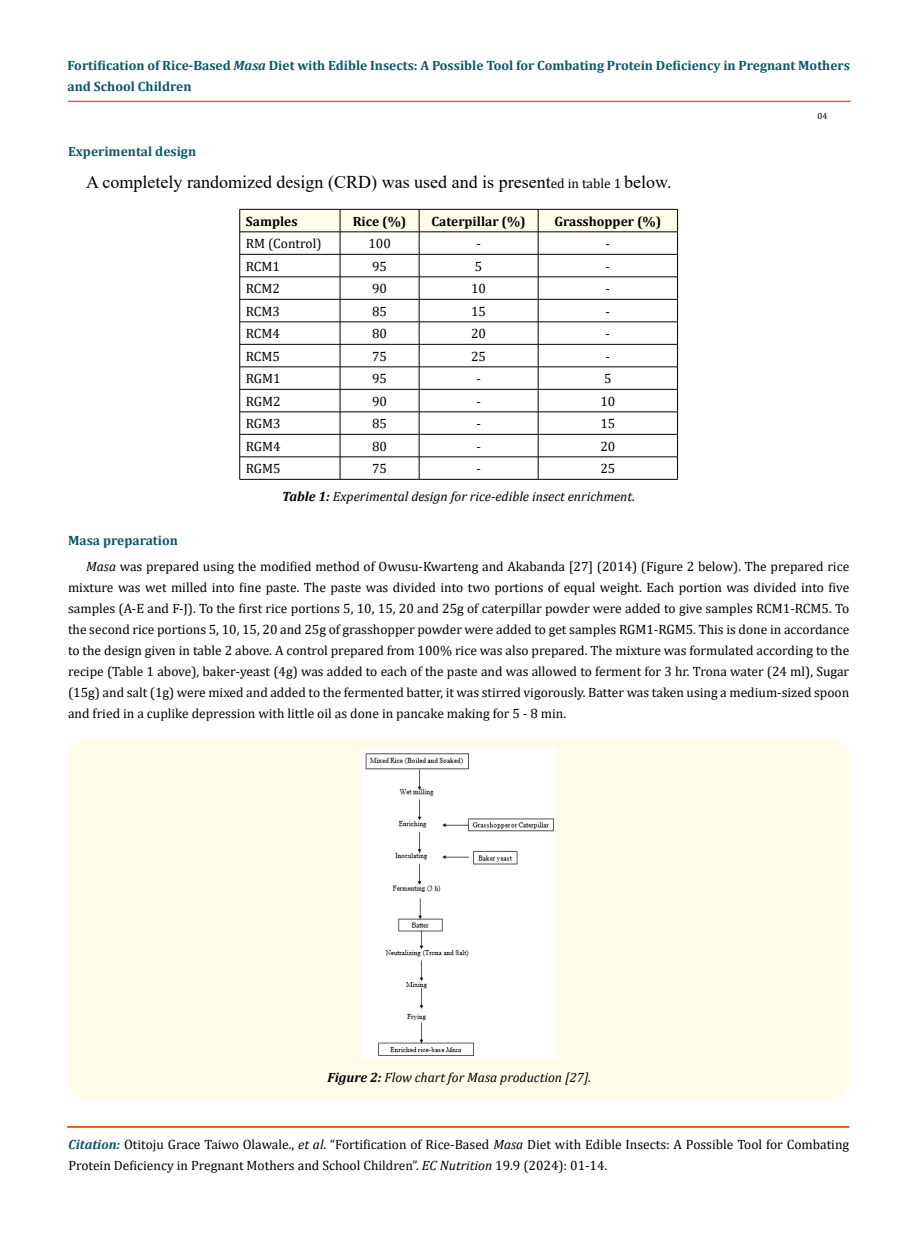
<style>
.page{position:relative;width:917px;height:1242px;background:#fff}
.page>*{position:absolute;margin:0;border:0;box-sizing:border-box;transform-origin:0 0}
.t1{font:18px "Times New Roman";color:#000}
.t2{font:13.5px/21px "Cambria";color:#000}
.t3{font:700 13.5px/21px "Cambria";color:#0e546a}
.t4{font:italic 13.5px/27.2px "Cambria";color:#000}
.t5{font:700 13.5px "Cambria";color:#000}
.t6{font:9px "Cambria";color:#000}
.s1{font-style:italic}
.s2{font-family:"Cambria";font-size:13.5px}
.s3{font-style:normal}
.s4{font-weight:700}
.s5{font-weight:700;color:#0e546a}
.s6{font-weight:700;font-style:italic;color:#0e546a}
</style>
<div class="page">
<div style="left:68px;top:101px;width:782px;height:1px;border:1px solid #e05d1a"></div>
<div style="left:67px;top:1127px;width:782px;height:1px;border:1px solid #e05d1a"></div>
<svg style="left:239px;top:209px;width:439px;height:270px"></svg>
<hr style="left:239px;top:479px;width:101px;height:1px;background:#000">
<hr style="left:340px;top:479px;width:79px;height:1px;background:#000">
<hr style="left:419px;top:479px;width:119px;height:1px;background:#000">
<hr style="left:538px;top:479px;width:139px;height:1px;background:#000">
<div style="left:68px;top:739px;width:781px;height:361px;background:#fffde9;border-radius:18px"></div>
<img style="left:362px;top:748px;width:194px;height:311px">
<p class="t3" style="left:68px;top:54px;width:783px">Fortification of Rice-Based <span class="s1">Masa</span> Diet with Edible Insects: A Possible Tool for Combating Protein Deficiency in Pregnant Mothers and School Children</p>
<p class="t6" style="left:817px;top:110px;width:11px">04</p>
<p class="t3" style="left:68px;top:141px;width:130px">Experimental design</p>
<h1 class="t1" style="left:86px;top:169px;width:587px">A completely randomized design (CRD) was used and is present<span class="s2">ed in table 1</span> below.</h1>
<p class="t5" style="left:246px;top:212px;width:53px">Samples</p>
<p class="t5" style="left:353px;top:212px;width:55px">Rice (%)</p>
<p class="t5" style="left:431px;top:212px;width:96px">Caterpillar (%)</p>
<p class="t5" style="left:554px;top:212px;width:108px">Grasshopper (%)</p>
<p class="t2" style="left:246px;top:233px;width:77px">RM (Control)</p>
<p class="t2" style="left:368px;top:233px;width:24px">100</p>
<p class="t2" style="left:476px;top:233px;width:6px">-</p>
<p class="t2" style="left:605px;top:233px;width:6px">-</p>
<p class="t2" style="left:246px;top:256px;width:36px">RCM1</p>
<p class="t2" style="left:372px;top:256px;width:16px">95</p>
<p class="t2" style="left:475px;top:256px;width:9px">5</p>
<p class="t2" style="left:605px;top:256px;width:6px">-</p>
<p class="t2" style="left:246px;top:278px;width:36px">RCM2</p>
<p class="t2" style="left:372px;top:278px;width:16px">90</p>
<p class="t2" style="left:471px;top:278px;width:16px">10</p>
<p class="t2" style="left:605px;top:278px;width:6px">-</p>
<p class="t2" style="left:246px;top:301px;width:36px">RCM3</p>
<p class="t2" style="left:372px;top:301px;width:16px">85</p>
<p class="t2" style="left:471px;top:301px;width:16px">15</p>
<p class="t2" style="left:605px;top:301px;width:6px">-</p>
<p class="t2" style="left:246px;top:323px;width:36px">RCM4</p>
<p class="t2" style="left:372px;top:323px;width:16px">80</p>
<p class="t2" style="left:471px;top:323px;width:16px">20</p>
<p class="t2" style="left:605px;top:323px;width:6px">-</p>
<p class="t2" style="left:246px;top:346px;width:36px">RCM5</p>
<p class="t2" style="left:372px;top:346px;width:16px">75</p>
<p class="t2" style="left:471px;top:346px;width:16px">25</p>
<p class="t2" style="left:605px;top:346px;width:6px">-</p>
<p class="t2" style="left:246px;top:368px;width:36px">RGM1</p>
<p class="t2" style="left:372px;top:368px;width:16px">95</p>
<p class="t2" style="left:476px;top:368px;width:6px">-</p>
<p class="t2" style="left:604px;top:368px;width:9px">5</p>
<p class="t2" style="left:246px;top:391px;width:36px">RGM2</p>
<p class="t2" style="left:372px;top:391px;width:16px">90</p>
<p class="t2" style="left:476px;top:391px;width:6px">-</p>
<p class="t2" style="left:600px;top:391px;width:16px">10</p>
<p class="t2" style="left:246px;top:413px;width:36px">RGM3</p>
<p class="t2" style="left:372px;top:413px;width:16px">85</p>
<p class="t2" style="left:476px;top:413px;width:6px">-</p>
<p class="t2" style="left:600px;top:413px;width:16px">15</p>
<p class="t2" style="left:246px;top:436px;width:36px">RGM4</p>
<p class="t2" style="left:372px;top:436px;width:16px">80</p>
<p class="t2" style="left:476px;top:436px;width:6px">-</p>
<p class="t2" style="left:600px;top:436px;width:16px">20</p>
<p class="t2" style="left:246px;top:458px;width:36px">RGM5</p>
<p class="t2" style="left:372px;top:458px;width:16px">75</p>
<p class="t2" style="left:476px;top:458px;width:6px">-</p>
<p class="t4" style="left:282px;top:455px;width:354px;text-indent:318px"><span class="s3">25<br></span><span class="s4">Table 1:</span> Experimental design for rice-edible insect enrichment.</p>
<p class="t2" style="left:86px;top:528px;width:764px;line-height:25.5px;text-indent:-18px"><span class="s5">Masa preparation<br></span><span class="s1">Masa</span> was prepared using the modified method of Owusu-Kwarteng and Akabanda [27] (2014) (Figure 2 below). The prepared rice</p>
<p class="t2" style="left:68px;top:576px;width:782px;text-align:justify">mixture was wet milled into fine paste. The paste was divided into two portions of equal weight. Each portion was divided into five samples (A-E and F-J). To the first rice portions 5, 10, 15, 20 and 25g of caterpillar powder were added to give samples RCM1-RCM5. To the second rice portions 5, 10, 15, 20 and 25g of grasshopper powder were added to get samples RGM1-RGM5. This is done in accordance to the design given in table 2 above. A control prepared from 100% rice was also prepared. The mixture was formulated according to the recipe (Table 1 above), baker-yeast (4g) was added to each of the paste and was allowed to ferment for 3 hr. Trona water (24 ml), Sugar (15g) and salt (1g) were mixed and added to the fermented batter, it was stirred vigorously. Batter was taken using a medium-sized spoon and fried in a cuplike depression with little oil as done in pancake making for 5 - 8 min.</p>
<p class="t4" style="left:327px;top:1063px;width:265px"><span class="s4">Figure 2:</span> Flow chart for Masa production [27].</p>
<p class="t2" style="left:68px;top:1134px;width:782px"><span class="s6">Citation:</span> Otitoju Grace Taiwo Olawale., <span class="s1">et al</span>. “Fortification of Rice-Based <span class="s1">Masa</span> Diet with Edible Insects: A Possible Tool for Combating<br>Protein Deficiency in Pregnant Mothers and School Children”. <span class="s1">EC Nutrition</span> 19.9 (2024): 01-14.</p>
</div>
